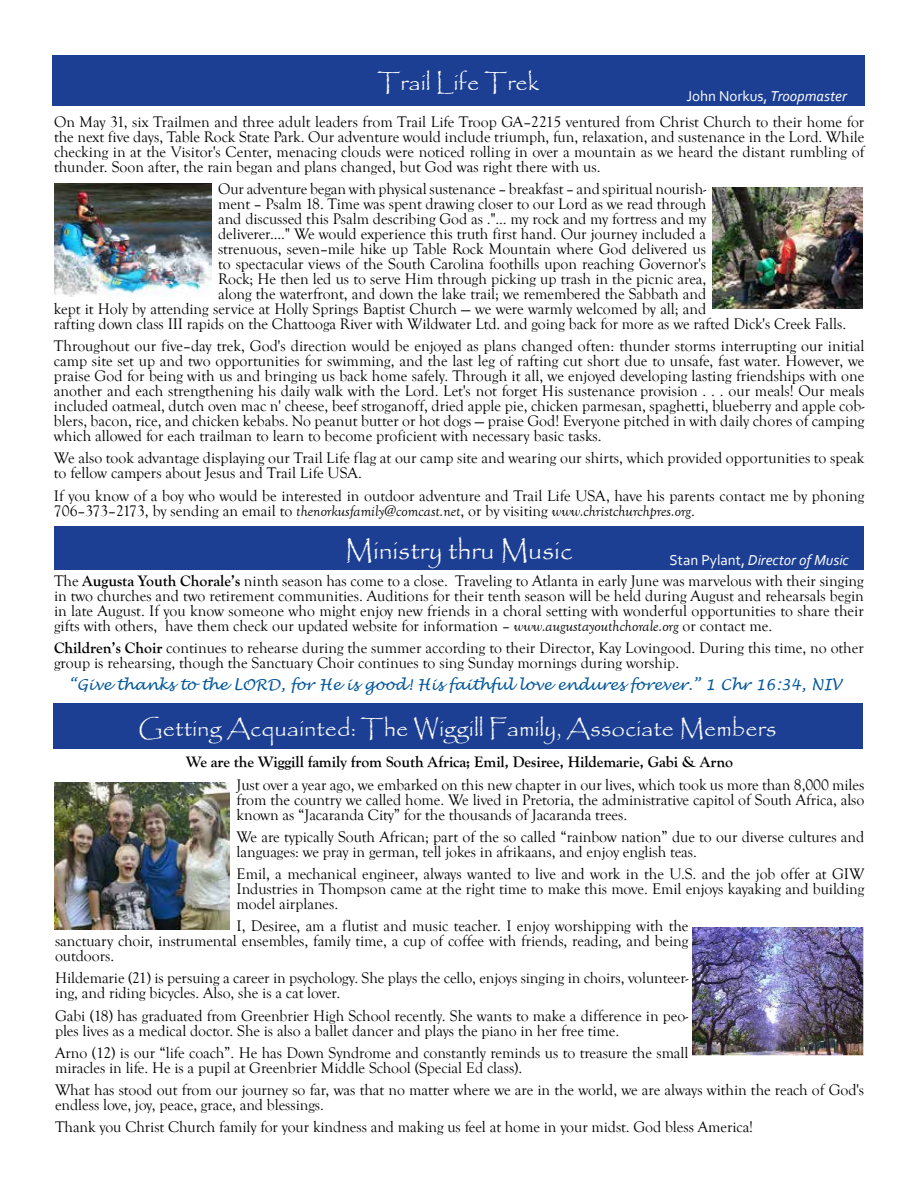
<style>
.page{position:relative;width:918px;height:1188px;background:#fff}
.page>*{position:absolute;margin:0;border:0;box-sizing:border-box;transform-origin:0 0}
.t1{font:27px "Papyrus";color:#fffffe}
.t2{font:24px "Papyrus";color:#fffffe}
.t3{font:15.75px/15px "Goudy Old Style T";letter-spacing:-.005em;color:#000}
.t4{font:700 15.75px "Goudy Old Style T";letter-spacing:-.005em;color:#000}
.t5{font:italic 15px "Lucida Handwriting";color:#00569a}
.t6{font:italic 15px "Corbel";color:#fff}
.t7{font:15px "Corbel";color:#fff}
.s1{font-style:italic}
.s2{font-style:normal}
.s3{font-weight:700}
</style>
<div class="page">
<div style="left:54px;top:526px;width:810px;height:44px;background:#1c3f94"></div>
<div style="left:52px;top:55px;width:812px;height:51px;background:#1c3f94"></div>
<div style="left:53px;top:703px;width:809px;height:46px;background:#1c3f94"></div>
<img style="left:55px;top:783px;width:175px;height:147px">
<img style="left:693px;top:928px;width:171px;height:128px">
<img style="left:54px;top:184px;width:157px;height:113px">
<img style="left:713px;top:188px;width:149px;height:121px">
<h2 class="t2" style="left:377px;top:68px;width:163px">Trail Life Trek</h2>
<p class="t3" style="left:54px;top:115px;width:812px;text-align:justify">On May 31, six Trailmen and three adult leaders from Trail Life Troop GA–2215 ventured from Christ Church to their home for the next five days, Table Rock State Park. Our adventure would include triumph, fun, relaxation, and sustenance in the Lord. While checking in at the Visitor's Center, menacing clouds were noticed rolling in over a mountain as we heard the distant rumbling of thunder. Soon after, the rain began and plans changed, but God was right there with us.</p>
<p class="t3" style="left:218px;top:182px;width:490px">Our adventure began with physical sustenance – breakfast – and spiritual nourish-</p>
<p class="t3" style="left:218px;top:197px;width:490px">ment – Psalm 18. Time was spent drawing closer to our Lord as we read through</p>
<p class="t3" style="left:218px;top:212px;width:490px">and discussed this Psalm describing God as ."... my rock and my fortress and my</p>
<p class="t3" style="left:218px;top:227px;width:490px">deliverer...." We would experience this truth first hand. Our journey included a</p>
<p class="t3" style="left:218px;top:242px;width:489px">strenuous, seven–mile hike up Table Rock Mountain where God delivered us</p>
<p class="t3" style="left:218px;top:257px;width:490px">to spectacular views of the South Carolina foothills upon reaching Governor's</p>
<p class="t3" style="left:218px;top:272px;width:490px">Rock; He then led us to serve Him through picking up trash in the picnic area,</p>
<p class="t3" style="left:218px;top:287px;width:490px">along the waterfront, and down the lake trail; we remembered the Sabbath and</p>
<p class="t3" style="left:54px;top:302px;width:654px">kept it Holy by attending service at Holly Springs Baptist Church — we were warmly welcomed by all; and</p>
<p class="t3" style="left:54px;top:317px;width:794px">rafting down class III rapids on the Chattooga River with Wildwater Ltd. and going back for more as we rafted Dick's Creek Falls.</p>
<p class="t3" style="left:54px;top:339px;width:812px;text-align:justify">Throughout our five–day trek, God's direction would be enjoyed as plans changed often: thunder storms interrupting our initial camp site set up and two opportunities for swimming, and the last leg of rafting cut short due to unsafe, fast water. However, we praise God for being with us and bringing us back home safely. Through it all, we enjoyed developing lasting friendships with one another and each strengthening his daily walk with the Lord. Let's not forget His sustenance provision . . . our meals! Our meals included oatmeal, dutch oven mac n' cheese, beef stroganoff, dried apple pie, chicken parmesan, spaghetti, blueberry and apple cob&shy;blers, bacon, rice, and chicken kebabs. No peanut butter or hot dogs — praise God! Everyone pitched in with daily chores of camping which allowed for each trailman to learn to become proficient with necessary basic tasks.</p>
<p class="t3" style="left:54px;top:451px;width:812px">We also took advantage displaying our Trail Life flag at our camp site and wearing our shirts, which provided opportunities to speak to fellow campers about Jesus and Trail Life USA.</p>
<p class="t3" style="left:54px;top:488px;width:812px">If you know of a boy who would be interested in outdoor adventure and Trail Life USA, have his parents contact me by phoning<br>706–373–2173, by sending an email to <span class="s1">thenorkusfamily@comcast.net</span>, or by visiting <span class="s1">www.christchurchpres.org</span>.</p>
<p class="t6" style="left:670px;top:551px;width:181px"><span class="s2">Stan Pylant,</span> Director of Music</p>
<p class="t7" style="left:687px;top:87px;width:162px">John Norkus, <span class="s1">Troopmaster</span></p>
<h1 class="t1" style="left:345px;top:534px;width:229px">Ministry thru Music</h1>
<p class="t3" style="left:54px;top:573px;width:811px;text-align:justify">The <span class="s3">Augusta Youth Chorale’s</span> ninth season has come to a close. Traveling to Atlanta in early June was marvelous with their singing in two churches and two retirement communities. Auditions for their tenth season will be held during August and rehearsals begin in late August. If you know someone who might enjoy new friends in a choral setting with wonderful opportunities to share their gifts with others, have them check our updated website for information – <span class="s1">www.augustayouthchorale.org</span> or contact me.</p>
<p class="t3" style="left:54px;top:640px;width:811px"><span class="s3">Children’s Choir</span> continues to rehearse during the summer according to their Director, Kay Lovingood. During this time, no other group is rehearsing, though the Sanctuary Choir continues to sing Sunday mornings during worship.</p>
<p class="t5" style="left:69px;top:676px;width:774px">“Give thanks to the LORD, for He is good! His faithful love endures forever.” 1 Chr 16:34, NIV</p>
<h2 class="t2" style="left:139px;top:714px;width:640px">Getting Acquainted: The Wiggill Family, Associate Members</h2>
<p class="t4" style="left:186px;top:753px;width:549px">We are the Wiggill family from South Africa; Emil, Desiree, Hildemarie, Gabi &amp; Arno</p>
<p class="t3" style="left:237px;top:777px;width:629px;text-align:justify">Just over a year ago, we embarked on this new chapter in our lives, which took us more than 8,000 miles from the country we called home. We lived in Pretoria, the administrative capitol of South Africa, also known as “Jacaranda City” for the thousands of Jacaranda trees.</p>
<p class="t3" style="left:237px;top:830px;width:629px">We are typically South African; part of the so called “rainbow nation” due to our diverse cultures and languages: we pray in german, tell jokes in afrikaans, and enjoy english teas.</p>
<p class="t3" style="left:237px;top:867px;width:629px;text-align:justify">Emil, a mechanical engineer, always wanted to live and work in the U.S. and the job offer at GIW Industries in Thompson came at the right time to make this move. Emil enjoys kayaking and building model airplanes.</p>
<p class="t3" style="left:55px;top:919px;width:635px;text-align:justify;text-indent:182px">I, Desiree, am a flutist and music teacher. I enjoy worshipping with the sanctuary choir, instrumental ensembles, family time, a cup of coffee with friends, reading, and being outdoors.</p>
<p class="t3" style="left:55px;top:971px;width:635px">Hildemarie (21) is persuing a career in psychology. She plays the cello, enjoys singing in choirs, volunteer&shy;ing, and riding bicycles. Also, she is a cat lover.</p>
<p class="t3" style="left:55px;top:1008px;width:635px">Gabi (18) has graduated from Greenbrier High School recently. She wants to make a difference in peo&shy;ples lives as a medical doctor. She is also a ballet dancer and plays the piano in her free time.</p>
<p class="t3" style="left:55px;top:1046px;width:635px">Arno (12) is our “life coach”. He has Down Syndrome and constantly reminds us to treasure the small miracles in life. He is a pupil at Greenbrier Middle School (Special Ed class).</p>
<p class="t3" style="left:55px;top:1083px;width:811px">What has stood out from our journey so far, was that no matter where we are in the world, we are always within the reach of God's endless love, joy, peace, grace, and blessings.</p>
<p class="t3" style="left:55px;top:1120px;width:700px">Thank you Christ Church family for your kindness and making us feel at home in your midst. God bless America!</p>
</div>
